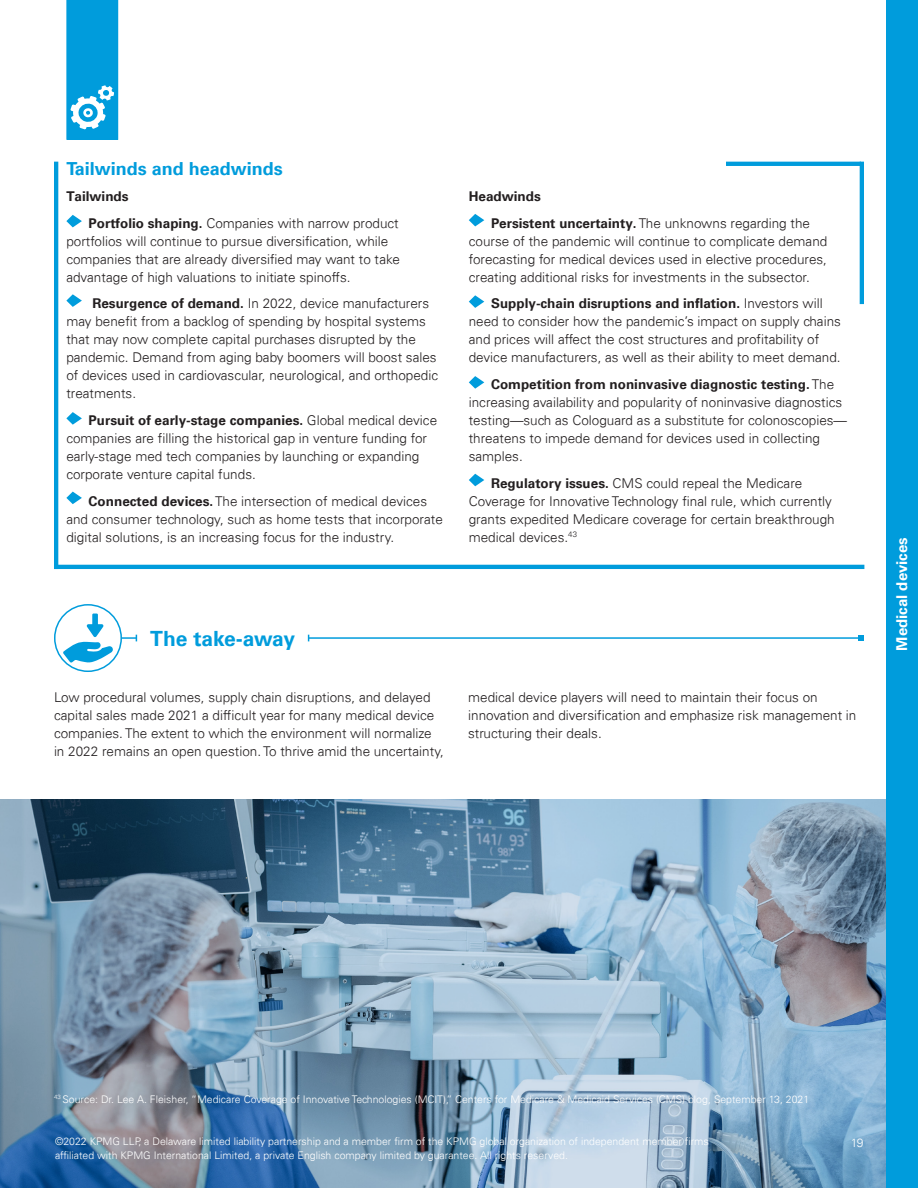
<style>
.page{position:relative;width:918px;height:1188px;background:#fff}
.page>*{position:absolute;margin:0;border:0;box-sizing:border-box;transform-origin:0 0}
.Subhead_14pt_Blue{font:700 21px "Universfor KPMG";letter-spacing:-.01em;color:#009cdc}
.Case_Study_Header_12{font:700 18px "Universfor KPMG";color:#009cdc}
.Subhead_14pt_Blue-2{font:700 15px "Universfor KPMG";color:#fff}
.Bodycopy_9pt{font:300 13.5px/18px "Univers 45";color:#231f20}
.Bodycopy_9pt-2{font:700 13.5px "Univers";color:#231f20}
.t1{font:300 12px "Univers 45";color:#fff}
.Source_7pt_Black{font:300 10.5px "Univers 45";color:#fff}
.s1{font-family:"Univers";font-weight:700}
</style>
<div class="page">
<svg style="left:0;top:799px;width:887px;height:389px;background:#7b9ab3"></svg>
<div style="left:887px;top:0;width:31px;height:1188px;background:#009cdc"></div>
<div style="left:54px;top:604px;width:68px;height:68px;border:2px solid #009cdc;border-radius:50%"></div>
<svg style="left:122px;top:635px;width:15px;height:6px"></svg>
<hr style="left:309px;top:637px;width:552px;height:2px;background:#009cdc">
<svg style="left:858px;top:635px;width:6px;height:6px"></svg>
<svg style="left:63px;top:614px;width:50px;height:49px"></svg>
<svg style="left:66px;top:215px;width:16px;height:12px"></svg>
<svg style="left:66px;top:294px;width:16px;height:13px"></svg>
<hr style="left:54px;top:162px;width:4px;height:407px;background:#009cdc">
<hr style="left:54px;top:565px;width:810px;height:4px;background:#009cdc">
<hr style="left:860px;top:162px;width:4px;height:142px;background:#009cdc">
<hr style="left:726px;top:162px;width:135px;height:4px;background:#009cdc">
<svg style="left:469px;top:295px;width:15px;height:13px"></svg>
<svg style="left:469px;top:214px;width:15px;height:12px"></svg>
<svg style="left:469px;top:376px;width:15px;height:13px"></svg>
<svg style="left:469px;top:474px;width:15px;height:12px"></svg>
<svg style="left:66px;top:412px;width:16px;height:13px"></svg>
<svg style="left:66px;top:492px;width:16px;height:12px"></svg>
<svg style="left:66px;top:0;width:52px;height:140px;background:#1ba6df"></svg>
<p class="Case_Study_Header_12" style="left:66px;top:158px;width:218px">Tailwinds and headwinds</p>
<p class="Bodycopy_9pt-2" style="left:66px;top:188px;width:64px">Tailwinds</p>
<p class="Bodycopy_9pt" style="left:66px;top:214px;width:335px;text-indent:22px"><span class="s1">Portfolio shaping.</span> Companies with narrow product portfolios will continue to pursue diversification, while companies that are already diversified may want to take advantage of high valuations to initiate spinoffs.</p>
<p class="Bodycopy_9pt" style="left:66px;top:294px;width:373px;text-indent:26px"><span class="s1">Resurgence of demand.</span> In 2022, device manufacturers may benefit from a backlog of spending by hospital systems that may now complete capital purchases disrupted by the pandemic. Demand from aging baby boomers will boost sales of devices used in cardiovascular, neurological, and orthopedic treatments.</p>
<p class="Bodycopy_9pt" style="left:66px;top:411px;width:372px;text-indent:22px"><span class="s1">Pursuit of early-stage companies.</span> Global medical device companies are filling the historical gap in venture funding for early-stage med tech companies by launching or expanding corporate venture capital funds.</p>
<p class="Bodycopy_9pt" style="left:66px;top:492px;width:378px;text-indent:22px"><span class="s1">Connected devices.</span> The intersection of medical devices and consumer technology, such as home tests that incorporate digital solutions, is an increasing focus for the industry.</p>
<p class="Bodycopy_9pt-2" style="left:469px;top:188px;width:74px">Headwinds</p>
<p class="Bodycopy_9pt" style="left:469px;top:214px;width:360px;text-indent:22px"><span class="s1">Persistent uncertainty.</span> The unknowns regarding the course of the pandemic will continue to complicate demand forecasting for medical devices used in elective procedures, creating additional risks for investments in the subsector.</p>
<p class="Bodycopy_9pt" style="left:469px;top:294px;width:374px;text-indent:22px"><span class="s1">Supply-chain disruptions and inflation.</span> Investors will need to consider how the pandemic’s impact on supply chains and prices will affect the cost structures and profitability of device manufacturers, as well as their ability to meet demand.</p>
<p class="Bodycopy_9pt" style="left:469px;top:375px;width:380px;text-indent:22px"><span class="s1">Competition from noninvasive diagnostic testing.</span> The increasing availability and popularity of noninvasive diagnostics testing—such as Cologuard as a substitute for colonoscopies— threatens to impede demand for devices used in collecting samples.</p>
<p class="Bodycopy_9pt" style="left:469px;top:474px;width:368px;text-indent:22px"><span class="s1">Regulatory issues.</span> CMS could repeal the Medicare Coverage for Innovative Technology final rule, which currently grants expedited Medicare coverage for certain breakthrough medical devices.<sup>43</sup></p>
<p class="Subhead_14pt_Blue" style="left:150px;top:626px;width:147px">The take-away</p>
<p class="Bodycopy_9pt" style="left:54px;top:689px;width:391px">Low procedural volumes, supply chain disruptions, and delayed capital sales made 2021 a difficult year for many medical device companies. The extent to which the environment will normalize in 2022 remains an open question. To thrive amid the uncertainty,</p>
<p class="Bodycopy_9pt" style="left:468px;top:689px;width:390px">medical device players will need to maintain their focus on innovation and diversification and emphasize risk management in structuring their deals.</p>
<p class="Subhead_14pt_Blue-2" style="left:893px;top:651px;width:115px;rotate:-90deg">Medical devices</p>
<p class="Source_7pt_Black" style="left:54px;top:1092px;width:757px"><sup>43</sup> Source: Dr. Lee A. Fleisher, “Medicare Coverage of Innovative Technologies (MCIT),” Centers for Medicare &amp; Medicaid Services (CMS) blog, September 13, 2021</p>
<p class="Source_7pt_Black" style="left:55px;top:1135px;width:655px">©2022 KPMG LLP, a Delaware limited liability partnership and a member firm of the KPMG global organization of independent member firms</p>
<p class="t1" style="left:851px;top:1135px;width:14px">19</p>
<p class="Source_7pt_Black" style="left:55px;top:1149px;width:514px">affiliated with KPMG International Limited, a private English company limited by guarantee. All rights reserved.</p>
</div>
